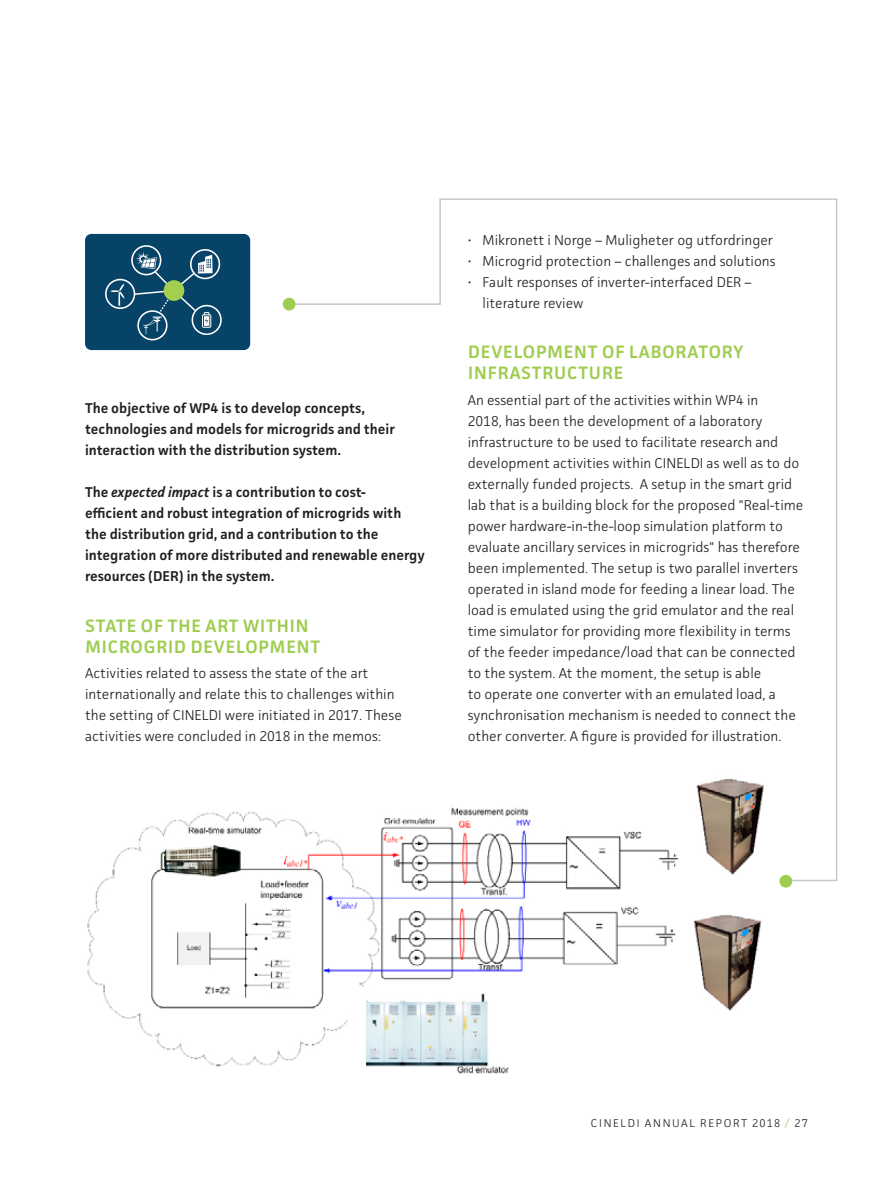
<style>
.page{position:relative;width:893px;height:1191px;background:#fff}
.page>*{position:absolute;margin:0;border:0;box-sizing:border-box;transform-origin:0 0}
.t1{font:600 18px/21px "Facit";letter-spacing:.05em;color:#9ecd4f}
.t2{font:300 14.25px/21px "Facit";color:#231f20}
.t3{font:600 14.25px/21px "Facit";color:#231f20}
.t4{font:300 11.25px "Facit";letter-spacing:.15em;color:#231f20}
.s1{font-style:italic}
.s2{color:#9ecd4f}
</style>
<div class="page">
<img style="left:87px;top:811px;width:675px;height:263px">
<div style="left:85px;top:234px;width:165px;height:116px;background:#074366;border-radius:6px"></div>
<svg style="left:105px;top:245px;width:117px;height:95px"></svg>
<div style="left:164px;top:280px;width:20px;height:21px;background:#a4cf4e;border-radius:50%"></div>
<svg style="left:281px;top:198px;width:557px;height:684px"></svg>
<svg style="left:282px;top:297px;width:14px;height:14px"></svg>
<svg style="left:779px;top:874px;width:14px;height:14px"></svg>
<p class="t3" style="left:85px;top:397px;width:311px">The objective of WP4 is to develop concepts, technologies and models for microgrids and their interaction with the distribution system.</p>
<p class="t3" style="left:85px;top:481px;width:341px">The <span class="s1">expected impact</span> is a contribution to cost-<br>efficient and robust integration of microgrids with the distribution grid, and a contribution to the integration of more distributed and renewable energy resources (DER) in the system.</p>
<p class="t1" style="left:85px;top:614px;width:236px">STATE OF THE ART WITHIN<br>MICROGRID DEVELOPMENT</p>
<p class="t2" style="left:85px;top:662px;width:318px">Activities related to assess the state of the art internationally and relate this to challenges within the setting of CINELDI were initiated in 2017. These activities were concluded in 2018 in the memos:</p>
<p class="t2" style="left:468px;top:229px;width:307px">• Mikronett i Norge – Muligheter og utfordringer</p>
<p class="t2" style="left:468px;top:250px;width:309px">• Microgrid protection – challenges and solutions</p>
<p class="t2" style="left:483px;top:271px;width:271px;text-indent:-15px">• Fault responses of inverter-interfaced DER – literature review</p>
<p class="t1" style="left:468px;top:341px;width:277px">DEVELOPMENT OF LABORATORY<br>INFRASTRUCTURE</p>
<p class="t2" style="left:468px;top:389px;width:337px">An essential part of the activities within WP4 in<br>2018, has been the development of a laboratory infrastructure to be used to facilitate research and development activities within CINELDI as well as to do externally funded projects. A setup in the smart grid lab that is a building block for the proposed "Real-time power hardware-in-the-loop simulation platform to evaluate ancillary services in microgrids" has therefore been implemented. The setup is two parallel inverters operated in island mode for feeding a linear load. The load is emulated using the grid emulator and the real time simulator for providing more flexibility in terms of the feeder impedance/load that can be connected to the system. At the moment, the setup is able<br>to operate one converter with an emulated load, a synchronisation mechanism is needed to connect the other converter. A figure is provided for illustration.</p>
<p class="t4" style="left:591px;top:1116px;width:219px">CINELDI ANNUAL REPORT 2018 <span class="s2">/</span> 27</p>
</div>
